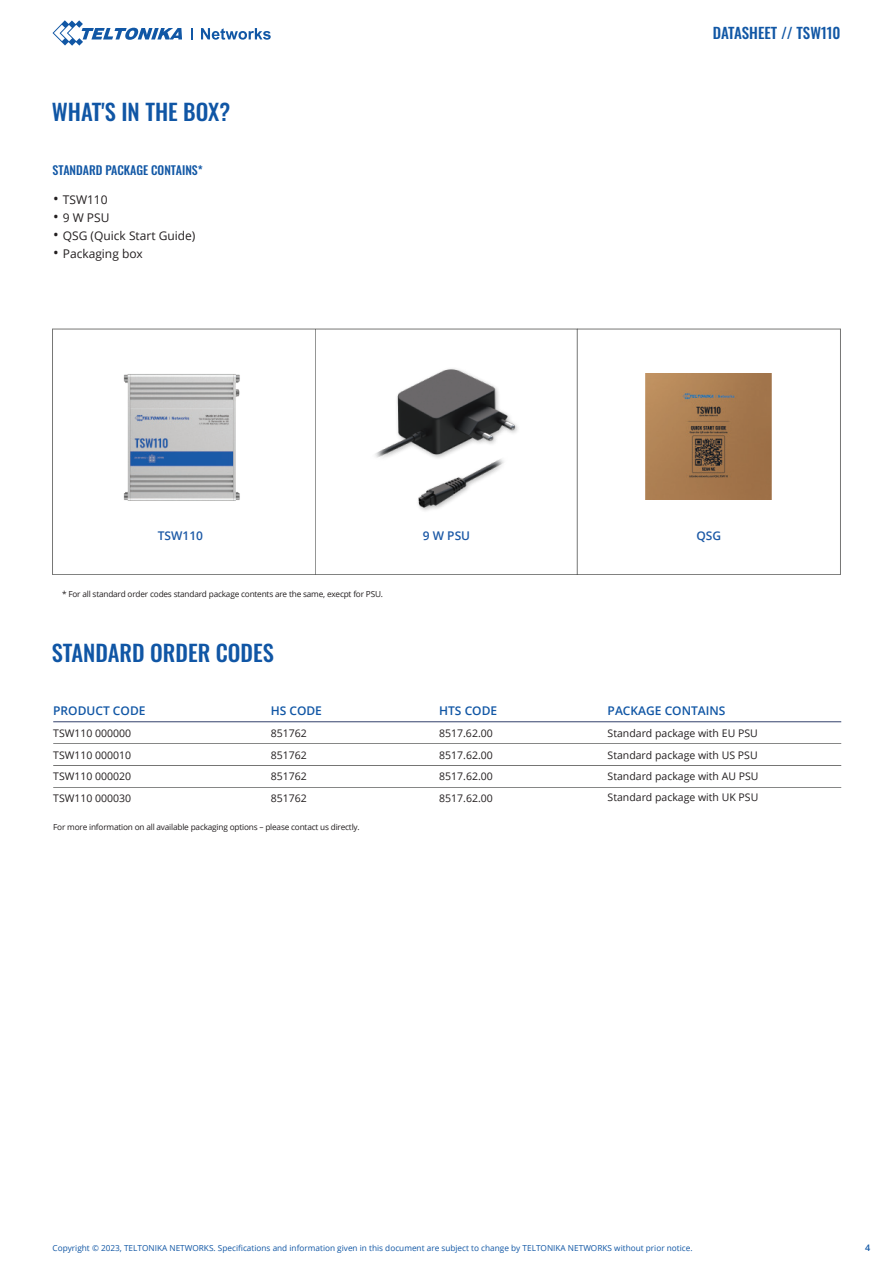
<style>
.page{position:relative;width:893px;height:1263px;background:#fff}
.page>*{position:absolute;margin:0;border:0;box-sizing:border-box;transform-origin:0 0}
.t1{font:22.5px "Oswald";color:#1056a5}
.t2{font:15px "Oswald";color:#1157a5}
.t3{font:12px "Open Sans";color:#231f20}
.t4{font:600 12px "Open Sans";color:#1056a5}
.t5{font:500 12px "Oswald";color:#1157a5}
.t6{font:600 12px "Open Sans";color:#1c59a6}
.t7{font:10.5px "Open Sans";color:#231f20}
.t8{font:600 9px "Open Sans";color:#1056a5}
.t9{font:8.25px "Open Sans";letter-spacing:-.02em;color:#231f20}
.t10{font:8.25px "Open Sans";color:#1157a5}
.s1{font-size:15px}
</style>
<div class="page">
<svg style="left:53px;top:20px;width:129px;height:26px"></svg>
<svg style="left:191px;top:28px;width:2px;height:12px"></svg>
<svg style="left:201px;top:28px;width:70px;height:12px"></svg>
<hr style="left:53px;top:721px;width:788px;height:1px;background:#33416c">
<hr style="left:53px;top:743px;width:788px;height:1px;background:#040503">
<hr style="left:53px;top:765px;width:788px;height:1px;background:#040503">
<hr style="left:53px;top:787px;width:788px;height:1px;background:#040503">
<img style="left:52px;top:328px;width:266px;height:247px">
<img style="left:375px;top:368px;width:143px;height:143px">
<svg style="left:577px;top:329px;width:264px;height:246px"></svg>
<img style="left:646px;top:374px;width:126px;height:126px">
<h1 class="t1" style="left:52px;top:92px;width:180px">WHAT'S IN THE BOX?</h1>
<p class="t5" style="left:53px;top:164px;width:152px">STANDARD PACKAGE CONTAINS*</p>
<p class="t3" style="left:53px;top:192px;width:56px"><span class="s1">•</span> TSW110</p>
<p class="t3" style="left:53px;top:210px;width:58px"><span class="s1">•</span> 9 W PSU</p>
<p class="t3" style="left:53px;top:228px;width:144px"><span class="s1">•</span> QSG (Quick Start Guide)</p>
<p class="t3" style="left:53px;top:246px;width:91px"><span class="s1">•</span> Packaging box</p>
<h2 class="t2" style="left:713px;top:19px;width:129px">DATASHEET // TSW110</h2>
<p class="t6" style="left:158px;top:527px;width:47px">TSW110</p>
<p class="t6" style="left:423px;top:527px;width:49px">9 W PSU</p>
<p class="t6" style="left:696px;top:527px;width:26px">QSG</p>
<p class="t9" style="left:62px;top:589px;width:323px">* For all standard order codes standard package contents are the same, execpt for PSU.</p>
<h1 class="t1" style="left:52px;top:633px;width:224px">STANDARD ORDER CODES</h1>
<p class="t4" style="left:53px;top:702px;width:94px">PRODUCT CODE</p>
<p class="t4" style="left:271px;top:702px;width:53px">HS CODE</p>
<p class="t4" style="left:439px;top:702px;width:60px">HTS CODE</p>
<p class="t4" style="left:608px;top:702px;width:119px">PACKAGE CONTAINS</p>
<p class="t7" style="left:53px;top:726px;width:80px">TSW110 000000</p>
<p class="t7" style="left:271px;top:726px;width:38px">851762</p>
<p class="t7" style="left:439px;top:726px;width:55px">8517.62.00</p>
<p class="t7" style="left:608px;top:726px;width:152px">Standard package with EU PSU</p>
<p class="t7" style="left:53px;top:747px;width:80px">TSW110 000010</p>
<p class="t7" style="left:271px;top:747px;width:38px">851762</p>
<p class="t7" style="left:439px;top:747px;width:55px">8517.62.00</p>
<p class="t7" style="left:608px;top:747px;width:152px">Standard package with US PSU</p>
<p class="t7" style="left:53px;top:769px;width:80px">TSW110 000020</p>
<p class="t7" style="left:271px;top:769px;width:38px">851762</p>
<p class="t7" style="left:439px;top:769px;width:55px">8517.62.00</p>
<p class="t7" style="left:608px;top:769px;width:152px">Standard package with AU PSU</p>
<p class="t7" style="left:53px;top:791px;width:80px">TSW110 000030</p>
<p class="t7" style="left:271px;top:791px;width:38px">851762</p>
<p class="t7" style="left:439px;top:791px;width:55px">8517.62.00</p>
<p class="t7" style="left:608px;top:790px;width:152px">Standard package with UK PSU</p>
<p class="t9" style="left:53px;top:821px;width:308px">For more information on all available packaging options – please contact us directly.</p>
<p class="t10" style="left:53px;top:1242px;width:642px">Copyright © 2023, TELTONIKA NETWORKS. Specifications and information given in this document are subject to change by TELTONIKA NETWORKS without prior notice.</p>
<p class="t8" style="left:865px;top:1241px;width:7px">4</p>
</div>
